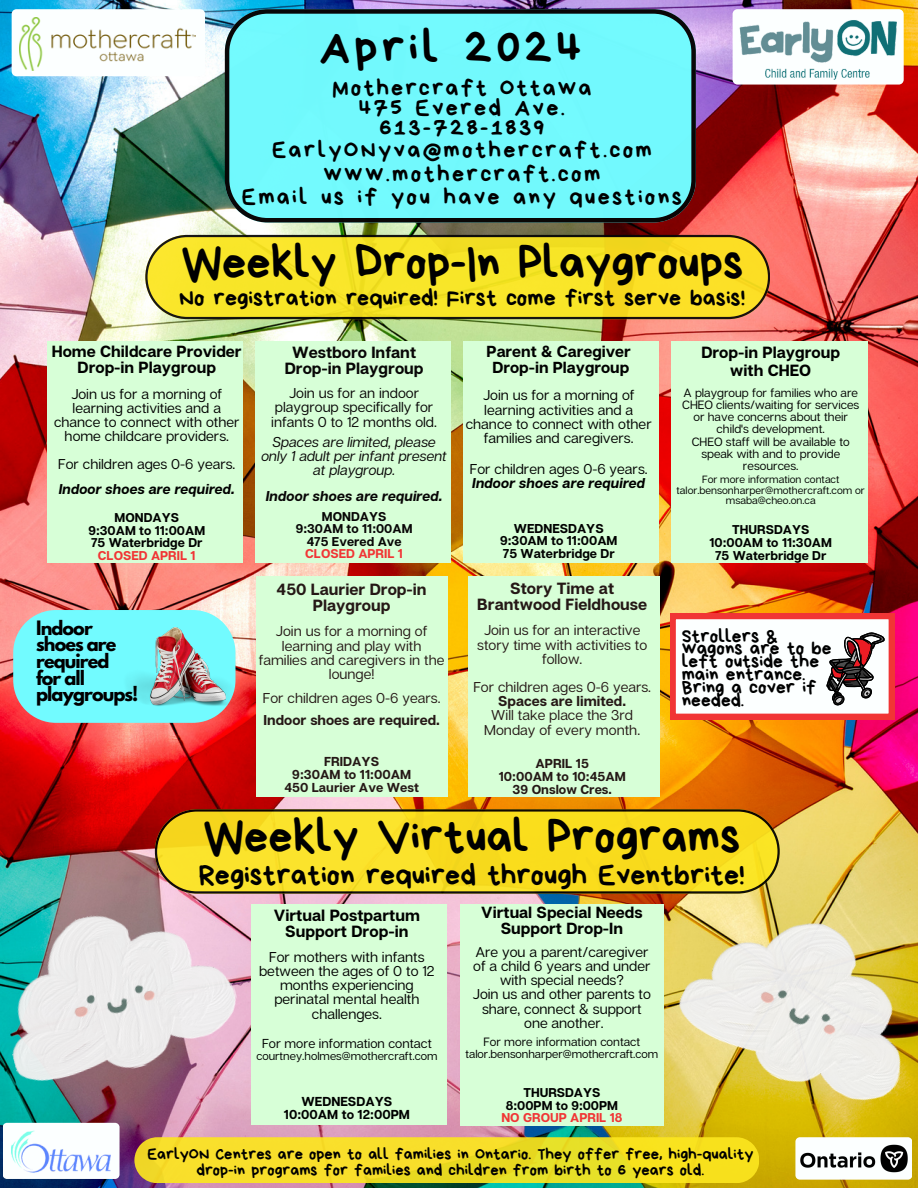
<style>
.page{position:relative;width:918px;height:1188px;background:#fff}
.page>*{position:absolute;margin:0;border:0;box-sizing:border-box;transform-origin:0 0}
.t1{font:47.85px "Bryndan Write";color:#000}
.t2{font:47.85px "Bryndan Write";letter-spacing:.085em;color:#000}
.t3{font:29.85px "Bryndan Write";color:#000}
.t4{font:24px/19.6px "Bryndan Write";letter-spacing:.095em;color:#000;text-align:center}
.t5{font:23.85px "Bryndan Write";color:#000}
.t6{font:19.35px "Bryndan Write";color:#000}
.t7{font:700 17.55px/16.5px "League Spartan";letter-spacing:-.05em;color:#000}
.t8{font:16.5px "Bryndan Write";color:#000}
.t9{font:700 16.2px/16px "Articulat CF";color:#000;text-align:center}
.t10{font:700 16.2px/16px "Articulat CF";color:#251816;text-align:center}
.t11{font:700 16.2px/15.9px "Articulat CF";color:#080606;text-align:center}
.t12{font:700 16.05px/16px "Articulat CF";color:#000;text-align:center}
.t13{font:700 15.9px/15.9px "Articulat CF";color:#000;text-align:center}
.t14{font:14.25px/14.2px "Articulat CF";color:#000;text-align:center}
.t15{font:14.25px/14.2px "Articulat CF";color:#251816;text-align:center}
.t16{font:italic 14.25px/20.5px "Articulat CF";color:#080606}
.t17{font:italic 700 14.25px "Articulat CF";color:#000}
.t18{font:14.25px/14.1px "Articulat CF";color:#080606;text-align:center}
.t19{font:700 14.25px "Articulat CF";color:#251816}
.t20{font:italic 700 14.25px/25.3px "Articulat CF";color:#080606;text-align:center}
.t21{font:700 13.05px "Articulat CF";color:#251816}
.t22{font:700 13.05px "Articulat CF";color:#000}
.t23{font:13.05px "Articulat CF";color:#000}
.t24{font:700 12.9px "Articulat CF";color:#000}
.t25{font:700 12.75px "Articulat CF";color:#000}
.t26{font:700 12.75px "Articulat CF";color:#f13535}
.t27{font:700 12.75px "Articulat CF";color:#080606}
.t28{font:12px/11.9px "Articulat CF";color:#000;text-align:center}
.t29{font:11.55px "Articulat CF";color:#000}
.t30{font:10.5px/10.5px "Articulat CF";color:#000;text-align:center}
.s1{font-style:normal}
.s2{font-weight:400}
</style>
<div class="page">
<img style="left:0;top:0;width:918px;height:1188px">
<svg style="left:225px;top:9px;width:471px;height:214px;background:#6ce9ed"></svg>
<svg style="left:134px;top:1137px;width:625px;height:46px;background:#f1db26"></svg>
<div style="left:3px;top:1123px;width:116px;height:56px;background:#fcffff;border-radius:4px"></div>
<img style="left:12px;top:1130px;width:99px;height:43px">
<div style="left:12px;top:9px;width:193px;height:67px;background:#fcffff;border-radius:5px"></div>
<img style="left:19px;top:17px;width:176px;height:54px">
<div style="left:733px;top:9px;width:171px;height:76px;background:#fcffff;border-radius:5px"></div>
<img style="left:739px;top:16px;width:166px;height:64px">
<div style="left:47px;top:342px;width:196px;height:221px;background:#d7ffd7"></div>
<div style="left:255px;top:342px;width:196px;height:221px;background:#d7ffd7"></div>
<div style="left:463px;top:342px;width:196px;height:221px;background:#d7ffd7"></div>
<div style="left:671px;top:342px;width:197px;height:221px;background:#d7ffd7"></div>
<svg style="left:13px;top:610px;width:222px;height:113px;background:#7eeff3"></svg>
<img style="left:124px;top:627px;width:111px;height:80px">
<div style="left:251px;top:905px;width:196px;height:220px;background:#d7ffd7"></div>
<div style="left:460px;top:905px;width:203px;height:221px;background:#d7ffd7"></div>
<svg style="left:155px;top:809px;width:624px;height:85px;background:#ebce20"></svg>
<svg style="left:145px;top:235px;width:625px;height:84px;background:#ebd528"></svg>
<div style="left:468px;top:576px;width:192px;height:220px;background:#d7ffd7"></div>
<svg style="left:670px;top:614px;width:224px;height:105px"></svg>
<div style="left:256px;top:576px;width:192px;height:220px;background:#d7ffd7"></div>
<img style="left:786px;top:1131px;width:132px;height:54px">
<img style="left:0;top:886px;width:248px;height:210px">
<img style="left:668px;top:882px;width:250px;height:244px">
<h1 class="t2" style="left:319px;top:24px;width:264px">April 2024</h1>
<p class="t4" style="left:333px;top:78px;width:260px">Mothercraft Ottawa<br>475 Evered Ave.<br>613-728-1839</p>
<p class="t4" style="left:242px;top:138px;width:442px;line-height:23.7px">EarlyONyva@mothercraft.com www.mothercraft.com<br>Email us if you have any questions</p>
<p class="t1" style="left:181px;top:239px;width:564px">Weekly Drop-In Playgroups</p>
<p class="t5" style="left:179px;top:286px;width:567px">No registration required! First come first serve basis!</p>
<p class="t9" style="left:52px;top:343px;width:191px">Home Childcare Provider<br>Drop-in Playgroup</p>
<p class="t14" style="left:54px;top:386px;width:187px">Join us for a morning of learning activities and a chance to connect with other home childcare providers.</p>
<p class="t14" style="left:58px;top:456px;width:179px">For children ages 0-6 years.</p>
<p class="t17" style="left:59px;top:480px;width:178px">Indoor shoes are required.</p>
<h4 class="t25" style="left:115px;top:509px;width:66px">MONDAYS</h4>
<p class="t25" style="left:88px;top:522px;width:118px">9:30AM to 11:00AM</p>
<h6 class="t25" style="left:91px;top:535px;width:113px">75 Waterbridge Dr</h6>
<p class="t26" style="left:98px;top:547px;width:99px">CLOSED APRIL 1</p>
<p class="t7" style="left:36px;top:622px;width:104px">Indoor shoes are required for all playgroups!</p>
<p class="t11" style="left:285px;top:344px;width:140px">Westboro Infant<br>Drop-in Playgroup</p>
<p class="t18" style="left:275px;top:386px;width:160px">Join us for an indoor playgroup specifically for</p>
<p class="t16" style="left:271px;top:411px;width:167px"><span class="s1">infants 0 to 12 months old.<br></span>Spaces are limited, please</p>
<p class="t16" style="left:261px;top:446px;width:187px">only 1 adult per infant present</p>
<p class="t20" style="left:266px;top:457px;width:178px"><span class="s2">at playgroup.<br></span>Indoor shoes are required.</p>
<p class="t27" style="left:322px;top:508px;width:66px">MONDAYS</p>
<p class="t27" style="left:296px;top:521px;width:118px">9:30AM to 11:00AM</p>
<h6 class="t27" style="left:307px;top:533px;width:96px">475 Evered Ave</h6>
<p class="t26" style="left:305px;top:546px;width:99px">CLOSED APRIL 1</p>
<h6 class="t10" style="left:277px;top:581px;width:152px">450 Laurier Drop-in<br>Playgroup</h6>
<p class="t15" style="left:259px;top:624px;width:187px">Join us for a morning of learning and play with families and caregivers in the lounge!</p>
<p class="t15" style="left:263px;top:690px;width:179px">For children ages 0-6 years.</p>
<p class="t19" style="left:264px;top:711px;width:178px">Indoor shoes are required.</p>
<p class="t21" style="left:324px;top:753px;width:57px">FRIDAYS</p>
<p class="t21" style="left:292px;top:766px;width:120px">9:30AM to 11:00AM</p>
<p class="t21" style="left:284px;top:779px;width:136px">450 Laurier Ave West</p>
<p class="t13" style="left:487px;top:343px;width:146px">Parent &amp; Caregiver<br>Drop-in Playgroup</p>
<p class="t14" style="left:466px;top:388px;width:187px">Join us for a morning of learning activities and a chance to connect with other families and caregivers.</p>
<p class="t14" style="left:470px;top:461px;width:179px">For children ages 0-6 years.</p>
<p class="t17" style="left:472px;top:474px;width:175px">Indoor shoes are required</p>
<p class="t24" style="left:514px;top:520px;width:91px">WEDNESDAYS</p>
<p class="t24" style="left:500px;top:533px;width:119px">9:30AM to 11:00AM</p>
<h5 class="t24" style="left:503px;top:545px;width:114px">75 Waterbridge Dr</h5>
<p class="t10" style="left:477px;top:580px;width:172px">Story Time at<br>Brantwood Fieldhouse</p>
<p class="t15" style="left:477px;top:623px;width:172px">Join us for an interactive story time with activities to follow.</p>
<p class="t15" style="left:473px;top:680px;width:179px">For children ages 0-6 years.</p>
<p class="t19" style="left:498px;top:692px;width:129px">Spaces are limited.</p>
<p class="t15" style="left:484px;top:708px;width:157px">Will take place the 3rd<br>Monday of every month.</p>
<p class="t21" style="left:536px;top:755px;width:55px">APRIL 15</p>
<p class="t21" style="left:499px;top:768px;width:129px">10:00AM to 10:45AM</p>
<p class="t21" style="left:513px;top:781px;width:101px">39 Onslow Cres.</p>
<p class="t9" style="left:701px;top:343px;width:140px;line-height:17.7px">Drop-in Playgroup with CHEO</p>
<h2 class="t28" style="left:682px;top:387px;width:179px">A playgroup for families who are<br>CHEO clients/waiting for services or have concerns about their child's development.</h2>
<p class="t28" style="left:692px;top:435px;width:160px">CHEO staff will be available to speak with and to provide resources.</p>
<p class="t30" style="left:677px;top:474px;width:190px">For more information contact talor.bensonharper@mothercraft.com or msaba@cheo.on.ca</p>
<h6 class="t25" style="left:732px;top:522px;width:79px">THURSDAYS</h6>
<p class="t25" style="left:710px;top:534px;width:124px">10:00AM to 11:30AM</p>
<p class="t25" style="left:715px;top:547px;width:113px">75 Waterbridge Dr</p>
<p class="t6" style="left:682px;top:626px;width:97px">Strollers &amp;</p>
<p class="t6" style="left:682px;top:639px;width:151px">wagons are to be</p>
<p class="t6" style="left:682px;top:652px;width:139px">left outside the</p>
<p class="t6" style="left:682px;top:665px;width:125px">main entrance.</p>
<p class="t6" style="left:682px;top:678px;width:136px">Bring a cover if</p>
<p class="t6" style="left:682px;top:691px;width:64px">needed.</p>
<p class="t1" style="left:203px;top:813px;width:539px">Weekly Virtual Programs</p>
<p class="t3" style="left:199px;top:860px;width:548px">Registration required through Eventbrite!</p>
<h6 class="t9" style="left:274px;top:907px;width:148px">Virtual Postpartum<br>Support Drop-in</h6>
<p class="t14" style="left:259px;top:949px;width:177px">For mothers with infants between the ages of 0 to 12 months experiencing perinatal mental health challenges.</p>
<p class="t23" style="left:262px;top:1036px;width:171px">For more information contact</p>
<p class="t29" style="left:256px;top:1049px;width:183px">courtney.holmes@mothercraft.com</p>
<p class="t22" style="left:301px;top:1093px;width:92px">WEDNESDAYS</p>
<p class="t22" style="left:284px;top:1106px;width:128px">10:00AM to 12:00PM</p>
<p class="t12" style="left:481px;top:904px;width:163px">Virtual Special Needs<br>Support Drop-In</p>
<p class="t14" style="left:475px;top:944px;width:174px">Are you a parent/caregiver</p>
<h6 class="t14" style="left:473px;top:959px;width:179px">of a child 6 years and under</h6>
<p class="t14" style="left:500px;top:973px;width:125px">with special needs?</p>
<p class="t14" style="left:473px;top:987px;width:180px">Join us and other parents to share, connect &amp; support</p>
<p class="t14" style="left:524px;top:1015px;width:81px">one another.</p>
<p class="t28" style="left:483px;top:1036px;width:158px">For more information contact</p>
<p class="t29" style="left:466px;top:1047px;width:194px">talor.bensonharper@mothercraft.com</p>
<h6 class="t25" style="left:523px;top:1085px;width:79px">THURSDAYS</h6>
<p class="t25" style="left:506px;top:1097px;width:114px">8:00PM to 9:00PM</p>
<p class="t26" style="left:501px;top:1110px;width:122px">NO GROUP APRIL 18</p>
<p class="t8" style="left:147px;top:1146px;width:608px">EarlyON Centres are open to all families in Ontario. They offer free, high-quality</p>
<p class="t8" style="left:196px;top:1161px;width:509px">drop-in programs for families and children from birth to 6 years old.</p>
</div>
